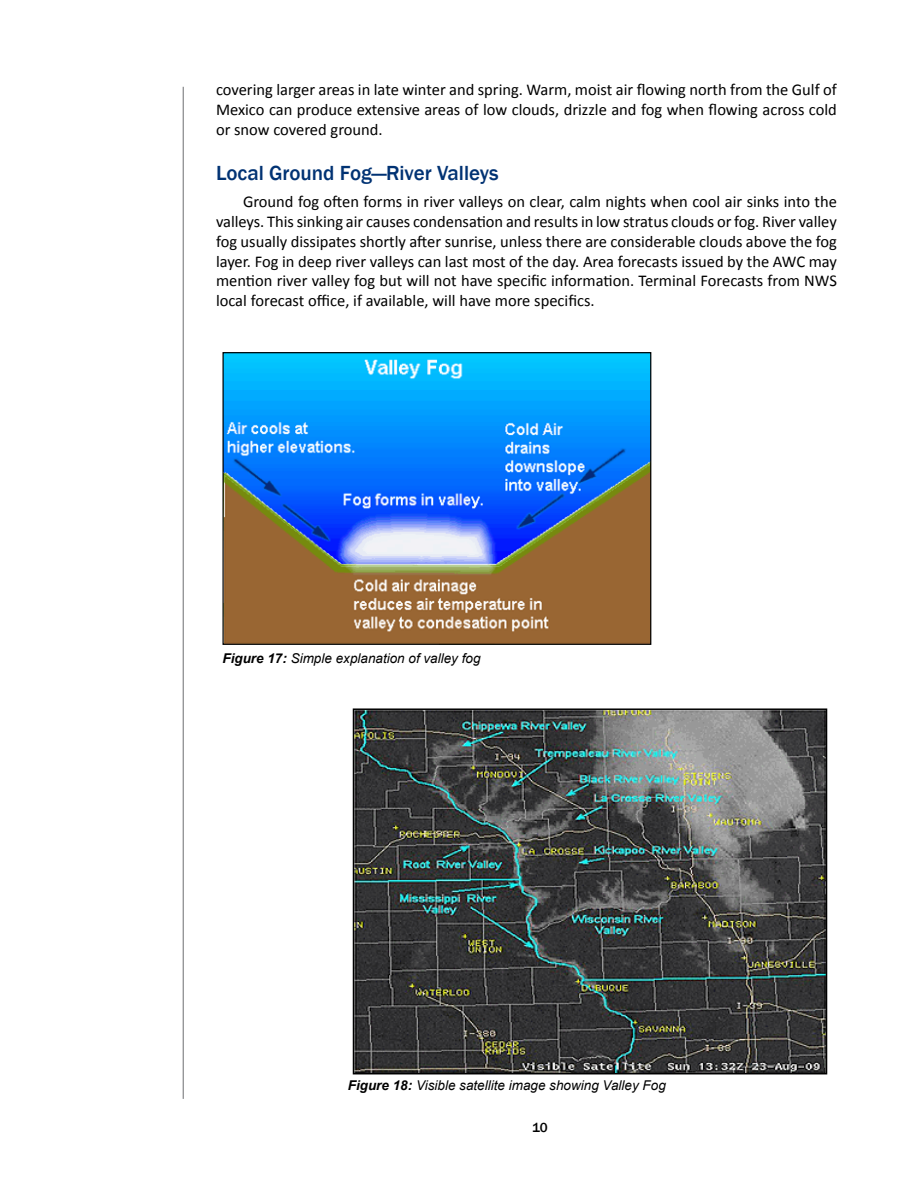
<style>
.page{position:relative;width:918px;height:1188px;background:#fff}
.page>*{position:absolute;margin:0;border:0;box-sizing:border-box;transform-origin:0 0}
.t1{font:500 21px "Franklin Gothic";color:#003273}
.t2{font:16.5px/19.8px "Calibri";color:#000;text-align:justify}
.t3{font:italic 13.5px "Arial";color:#000}
.t4{font:500 13.5px "Franklin Gothic";color:#000}
.s1{font-weight:700}
</style>
<div class="page">
<hr style="left:183px;top:87px;width:1px;height:1012px;background:#6d6e71">
<img style="left:224px;top:354px;width:425px;height:289px">
<div style="left:222px;top:352px;width:429px;height:293px;border:1px solid #000"></div>
<img style="left:356px;top:711px;width:468px;height:360px">
<div style="left:353px;top:708px;width:474px;height:366px;border:2px solid #000"></div>
<p class="t2" style="left:216px;top:80px;width:622px">covering larger areas in late winter and spring. Warm, moist air flowing north from the Gulf of Mexico can produce extensive areas of low clouds, drizzle and fog when flowing across cold or snow covered ground.</p>
<p class="t1" style="left:216px;top:160px;width:284px">Local Ground Fog—River Valleys</p>
<p class="t2" style="left:216px;top:192px;width:622px;text-indent:27px">Ground fog often forms in river valleys on clear, calm nights when cool air sinks into the valleys. This sinking air causes condensation and results in low stratus clouds or fog. River valley fog usually dissipates shortly after sunrise, unless there are considerable clouds above the fog layer. Fog in deep river valleys can last most of the day. Area forecasts issued by the AWC may mention river valley fog but will not have specific information. Terminal Forecasts from NWS local forecast office, if available, will have more specifics.</p>
<p class="t3" style="left:222px;top:650px;width:260px"><span class="s1">Figure 17:</span> Simple explanation of valley fog</p>
<p class="t3" style="left:348px;top:1077px;width:320px"><span class="s1">Figure 18:</span> Visible satellite image showing Valley Fog</p>
<p class="t4" style="left:532px;top:1119px;width:17px">10</p>
</div>
